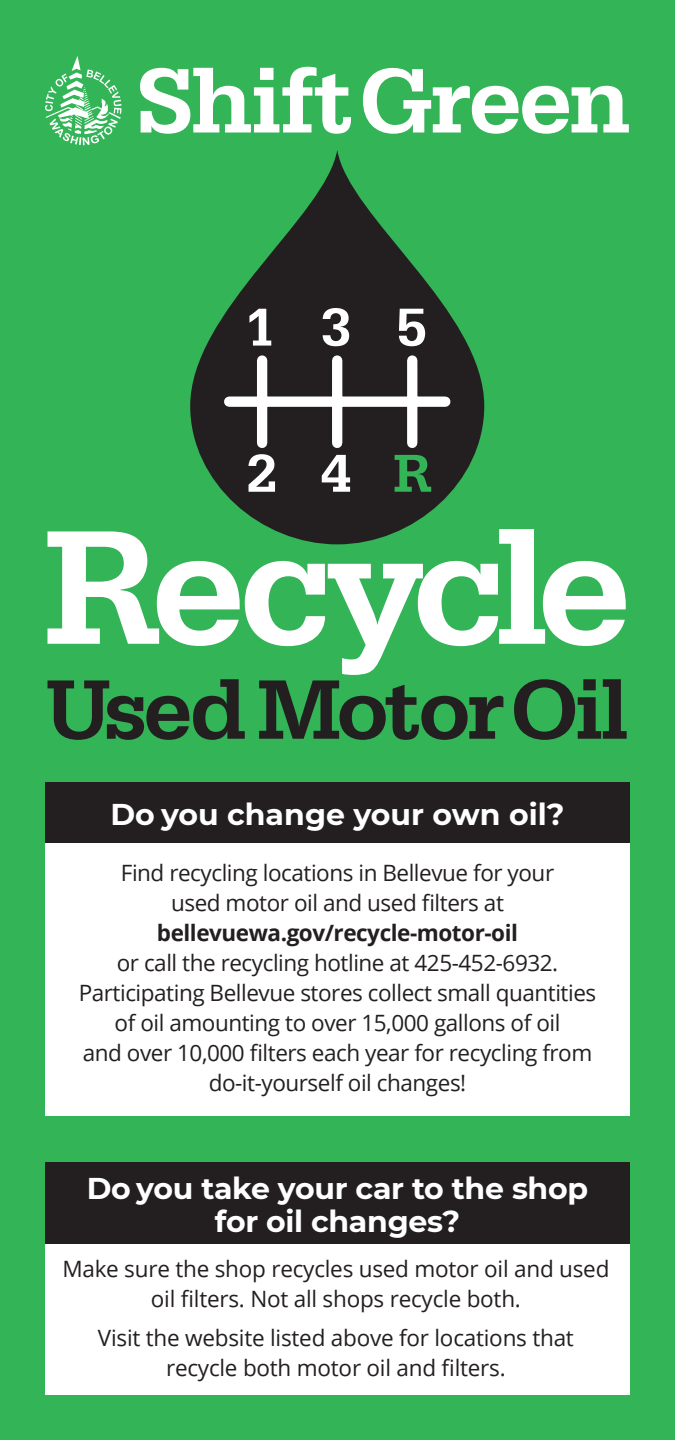
<style>
.page{position:relative;width:675px;height:1440px;background:#32b457}
.page>*{position:absolute;margin:0;border:0;box-sizing:border-box;transform-origin:0 0}
.t1{font:500 95px "URW Egyptienne T";letter-spacing:-.02em;color:#fff}
.t2{font:700 30px "Montserrat";letter-spacing:-.01em;color:#fff}
.t3{font:22.5px/30px "Open Sans";letter-spacing:-.02em;color:#231f20;text-align:center}
.t4{font:700 22.5px "Open Sans";letter-spacing:-.02em;color:#231f20}
</style>
<div class="page">
<div style="left:45px;top:1222px;width:585px;height:173px;background:#fff"></div>
<svg style="left:190px;top:150px;width:294px;height:394px;fill:#231f20"></svg>
<div style="left:229px;top:397px;width:216px;height:10px;background:#fff"></div>
<div style="left:332px;top:361px;width:10px;height:82px;background:#fff"></div>
<div style="left:257px;top:361px;width:10px;height:82px;background:#fff"></div>
<div style="left:407px;top:361px;width:10px;height:82px;background:#fff"></div>
<svg style="left:249px;top:309px;width:22px;height:37px"></svg>
<svg style="left:249px;top:454px;width:26px;height:38px"></svg>
<svg style="left:323px;top:308px;width:26px;height:38px"></svg>
<svg style="left:322px;top:455px;width:28px;height:37px"></svg>
<svg style="left:399px;top:309px;width:26px;height:37px"></svg>
<svg style="left:395px;top:455px;width:36px;height:37px"></svg>
<svg style="left:48px;top:529px;width:579px;height:211px"></svg>
<div style="left:45px;top:1162px;width:585px;height:82px;background:#231f20"></div>
<div style="left:45px;top:783px;width:585px;height:63px;background:#231f20"></div>
<div style="left:45px;top:844px;width:585px;height:272px;background:#fff"></div>
<svg style="left:45px;top:56px;width:77px;height:89px"></svg>
<p class="t1" style="left:136px;top:45px;width:495px">ShiftGreen</p>
<p class="t2" style="left:110px;top:792px;width:456px">Do you change your own oil?</p>
<p class="t3" style="left:121px;top:857px;width:435px">Find recycling locations in Bellevue for your</p>
<p class="t3" style="left:171px;top:887px;width:334px">used motor oil and used filters at</p>
<p class="t4" style="left:157px;top:917px;width:363px">bellevuewa.gov/recycle-motor-oil</p>
<p class="t3" style="left:79px;top:947px;width:519px">or call the recycling hotline at 425-452-6932.<br>Participating Bellevue stores collect small quantities</p>
<p class="t3" style="left:115px;top:1007px;width:447px">of oil amounting to over 15,000 gallons of oil</p>
<p class="t3" style="left:83px;top:1037px;width:511px">and over 10,000 filters each year for recycling from</p>
<p class="t3" style="left:209px;top:1067px;width:259px">do-it-yourself oil changes!</p>
<p class="t2" style="left:87px;top:1167px;width:503px">Do you take your car to the shop</p>
<p class="t2" style="left:215px;top:1199px;width:247px">for oil changes?</p>
<p class="t3" style="left:62px;top:1253px;width:549px">Make sure the shop recycles used motor oil and used oil filters. Not all shops recycle both.</p>
<p class="t3" style="left:98px;top:1322px;width:478px">Visit the website listed above for locations that</p>
<p class="t3" style="left:166px;top:1352px;width:341px">recycle both motor oil and filters.</p>
</div>
